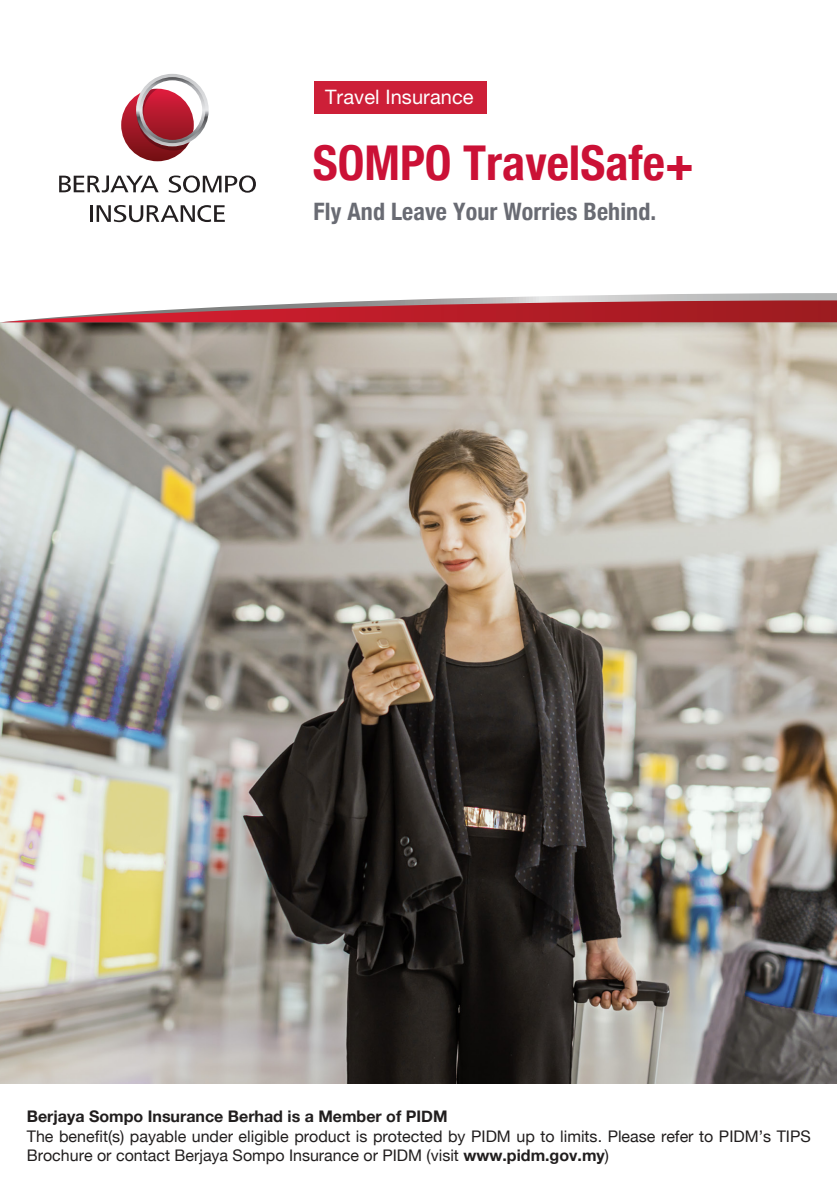
<style>
.page{position:relative;width:837px;height:1191px;background:#fff}
.page>*{position:absolute;margin:0;border:0;box-sizing:border-box;transform-origin:0 0}
.t1{font:700 condensed 48px "Helvetica Neue";color:#cb1136}
.t2{font:700 condensed 24px "Helvetica Neue";letter-spacing:.005em;color:#696b73}
.t3{font:20px "Helvetica Neue";letter-spacing:.005em;color:#fff}
.t4{font:16px/19.2px "Helvetica Neue";color:#211e1e}
.t5{font:700 16px "Helvetica Neue";color:#211e1e}
.s1{font-weight:700}
</style>
<div class="page">
<img style="left:0;top:322px;width:836px;height:762px">
<div style="left:313px;top:81px;width:173px;height:33px;background:#cd1f38"></div>
<hr style="left:90px;top:205px;width:3px;height:17px;background:#231f20">
<svg style="left:97px;top:205px;width:128px;height:17px"></svg>
<svg style="left:169px;top:175px;width:87px;height:18px"></svg>
<svg style="left:59px;top:175px;width:99px;height:17px"></svg>
<svg style="left:121px;top:89px;width:73px;height:72px"></svg>
<svg style="left:136px;top:74px;width:73px;height:76px"></svg>
<svg style="left:4px;top:293px;width:832px;height:29px"></svg>
<p class="t3" style="left:325px;top:85px;width:150px">Travel Insurance</p>
<h1 class="t1" style="left:313px;top:123px;width:382px">SOMPO TravelSafe+</h1>
<h2 class="t2" style="left:313px;top:192px;width:344px">Fly And Leave Your Worries Behind.</h2>
<p class="t5" style="left:27px;top:1104px;width:422px">Berjaya Sompo Insurance Berhad is a Member of PIDM</p>
<p class="t4" style="left:27px;top:1127px;width:785px">The benefit(s) payable under eligible product is protected by PIDM up to limits. Please refer to PIDM’s TIPS<br>Brochure or contact Berjaya Sompo Insurance or PIDM (visit <span class="s1">www.pidm.gov.my</span>)</p>
</div>
